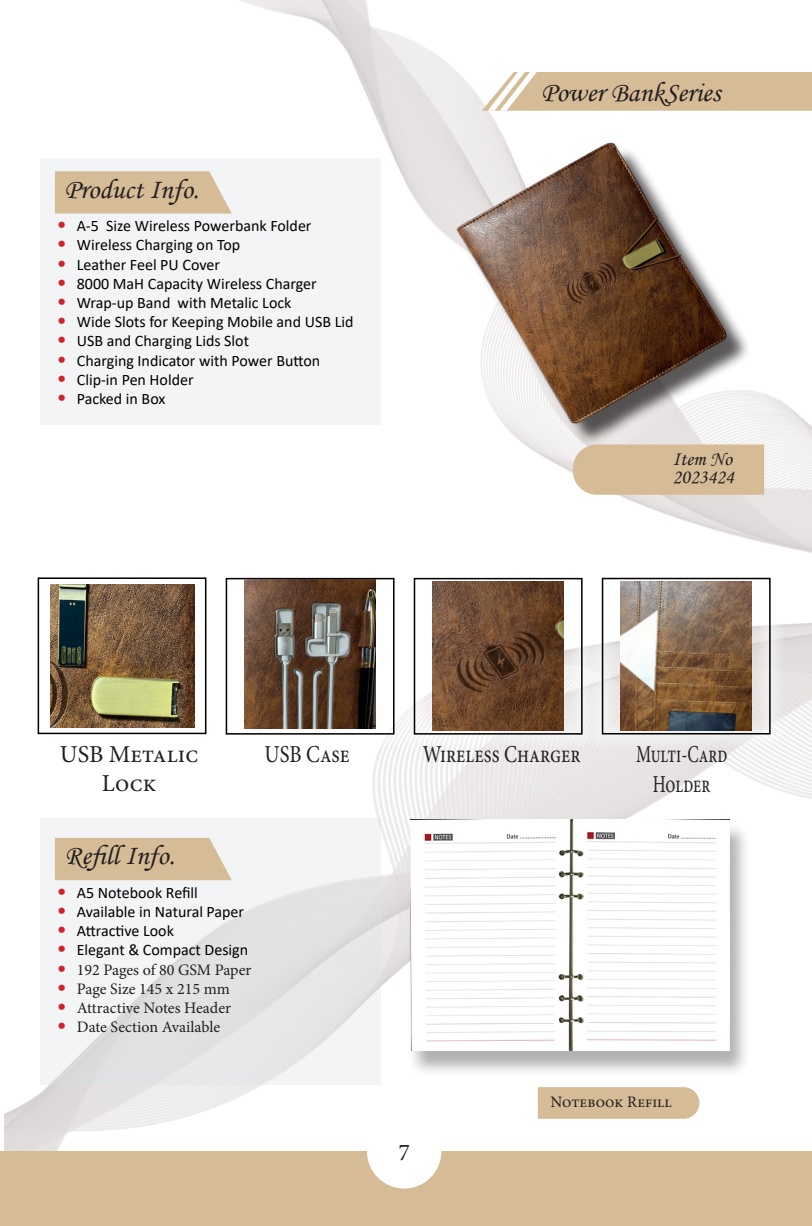
<style>
.page{position:relative;width:812px;height:1226px;background:#fff}
.page>*{position:absolute;margin:0;border:0;box-sizing:border-box;transform-origin:0 0}
.t1{font:28px "Monotype Corsiva";color:#231f20}
.t2{font:24.4px "Minion Pro";color:#231f20;scale:.7 1}
.t3{font:24.4px "Minion Pro";color:#231f20;scale:.8 1}
.t4{font:24.4px "Minion Pro";color:#231f20}
.t5{font:24.4px "Minion Pro";color:#231f20;scale:.85 1}
.t6{font:24px "Minion Pro";color:#231f20}
.t7{font:20px "Monotype Corsiva";color:#231f20}
.t8{font:16px "Calibri";color:#000}
.t9{font:16px "Minion Pro";color:#231f20}
.s1{font-size:20px;color:#d1232a}
.s2{font-family:"Calibri";font-size:20px;color:#d1232a}
</style>
<div class="page">
<img style="left:5px;top:0;width:807px;height:1151px">
<div style="left:0;top:1151px;width:812px;height:75px;background:#d5bb96"></div>
<div style="left:367px;top:1114px;width:74px;height:74px;background:#fff;border-radius:50%"></div>
<svg style="left:476px;top:72px;width:336px;height:39px;background:#d9c2a1"></svg>
<div style="left:40px;top:158px;width:341px;height:267px;background:#f2f4f6"></div>
<svg style="left:40px;top:818px;width:341px;height:266px;fill:#f2f4f6"></svg>
<img style="left:438px;top:125px;width:311px;height:323px">
<div style="left:573px;top:444px;width:191px;height:51px;background:#d5bb96"></div>
<svg style="left:26px;top:171px;width:206px;height:43px"></svg>
<svg style="left:26px;top:838px;width:212px;height:42px"></svg>
<div style="left:406px;top:822px;width:344px;height:255px;background:#231f20;opacity:.35"></div>
<img style="left:410px;top:819px;width:320px;height:231px">
<svg style="left:538px;top:1087px;width:161px;height:32px;background:#d6bd99"></svg>
<div style="left:23px;top:563px;width:198px;height:185px;background:#fff"></div>
<div style="left:38px;top:577px;width:168px;height:157px;border:2px solid #000"></div>
<img style="left:50px;top:584px;width:144px;height:144px">
<div style="left:211px;top:564px;width:198px;height:185px;background:#fff"></div>
<div style="left:226px;top:578px;width:168px;height:157px;border:2px solid #000"></div>
<img style="left:244px;top:580px;width:132px;height:148px">
<svg style="left:399px;top:564px;width:188px;height:185px"></svg>
<div style="left:414px;top:578px;width:168px;height:157px;border:2px solid #000"></div>
<img style="left:432px;top:582px;width:132px;height:148px">
<svg style="left:587px;top:563px;width:198px;height:186px"></svg>
<div style="left:602px;top:578px;width:168px;height:156px;border:2px solid #000"></div>
<img style="left:620px;top:582px;width:132px;height:148px">
<p class="t1" style="left:65px;top:172px;width:136px">Product Info.</p>
<p class="t8" style="left:57px;top:215px;width:256px"><span class="s1">•</span> A-5 Size Wireless Powerbank Folder</p>
<p class="t8" style="left:57px;top:234px;width:185px"><span class="s1">•</span> Wireless Charging on Top</p>
<p class="t8" style="left:57px;top:253px;width:164px"><span class="s1">•</span> Leather Feel PU Cover</p>
<p class="t8" style="left:57px;top:272px;width:261px"><span class="s1">•</span> 8000 MaH Capacity Wireless Charger</p>
<p class="t8" style="left:57px;top:292px;width:236px"><span class="s1">•</span> Wrap-up Band with Metalic Lock</p>
<p class="t8" style="left:57px;top:311px;width:298px"><span class="s1">•</span> Wide Slots for Keeping Mobile and USB Lid</p>
<p class="t8" style="left:57px;top:330px;width:194px"><span class="s1">•</span> USB and Charging Lids Slot</p>
<p class="t8" style="left:57px;top:349px;width:265px"><span class="s1">•</span> Charging Indicator with Power Button</p>
<p class="t8" style="left:57px;top:368px;width:138px"><span class="s1">•</span> Clip-in Pen Holder</p>
<p class="t8" style="left:57px;top:388px;width:110px"><span class="s1">•</span> Packed in Box</p>
<p class="t1" style="left:541px;top:75px;width:181px">Power BankSeries</p>
<p class="t7" style="left:672px;top:446px;width:61px">Item No</p>
<p class="t7" style="left:672px;top:464px;width:63px">2023424</p>
<p class="t4" style="left:60px;top:738px;width:140px">USB Metalic</p>
<p class="t4" style="left:102px;top:767px;width:56px">Lock</p>
<p class="t5" style="left:265px;top:738px;width:102px">USB Case</p>
<p class="t3" style="left:423px;top:738px;width:199px">Wireless Charger</p>
<p class="t2" style="left:636px;top:738px;width:132px">Multi-Card</p>
<p class="t2" style="left:653px;top:767px;width:84px">Holder</p>
<p class="t1" style="left:65px;top:839px;width:112px">Refill Info.</p>
<p class="t8" style="left:57px;top:881px;width:142px"><span class="s1">•</span> A5 Notebook Refill</p>
<p class="t8" style="left:57px;top:901px;width:189px"><span class="s1">•</span> Available in Natural Paper</p>
<p class="t8" style="left:57px;top:920px;width:118px"><span class="s1">•</span> Attractive Look</p>
<p class="t8" style="left:57px;top:939px;width:193px"><span class="s1">•</span> Elegant &amp; Compact Design</p>
<p class="t9" style="left:57px;top:959px;width:196px"><span class="s2">•</span> 192 Pages of 80 GSM Paper</p>
<p class="t9" style="left:57px;top:978px;width:174px"><span class="s2">•</span> Page Size 145 x 215 mm</p>
<p class="t9" style="left:57px;top:997px;width:176px"><span class="s2">•</span> Attractive Notes Header</p>
<p class="t9" style="left:57px;top:1016px;width:165px"><span class="s2">•</span> Date Section Available</p>
<p class="t6" style="left:398px;top:1136px;width:13px">7</p>
<p class="t9" style="left:550px;top:1091px;width:123px">Notebook Refill</p>
</div>
